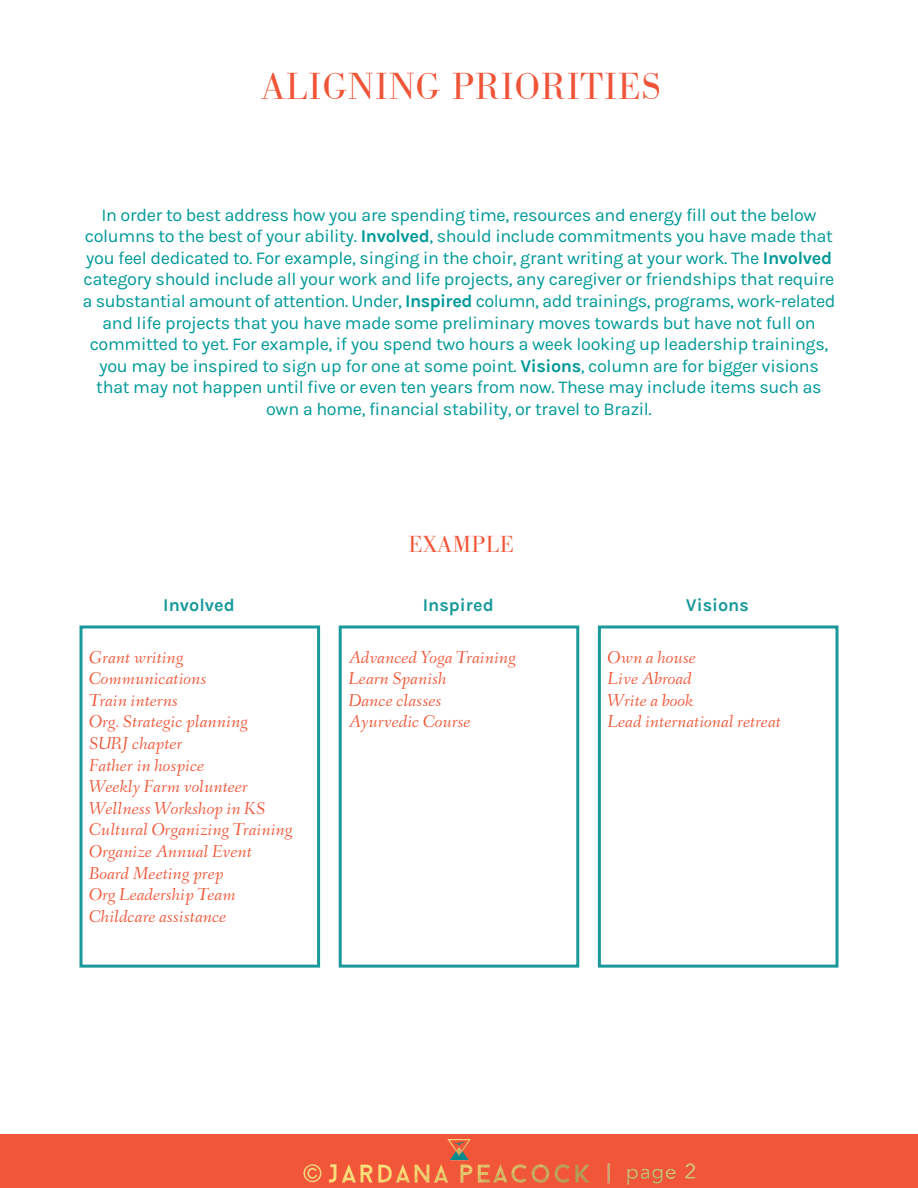
<style>
.page{position:relative;width:918px;height:1188px;background:#fff}
.page>*{position:absolute;margin:0;border:0;box-sizing:border-box;transform-origin:0 0}
.t1{font:300 39px "Becker Bodoni";letter-spacing:.02em;color:#f05437}
.t2{font:300 24px "Becker Bodoni";letter-spacing:.02em;color:#f05437}
.t3{font:18px/21.6px "Karla";letter-spacing:-.02em;color:#099;text-align:center}
.t4{font:italic 18px "Fanwood";color:#f05739}
.t5{font:700 18px "Karla";color:#19999a}
.s1{font-weight:700}
</style>
<div class="page">
<div style="left:0;top:1134px;width:918px;height:54px;background:#f15639"></div>
<img style="left:303px;top:1139px;width:393px;height:46px">
<div style="left:80px;top:626px;width:240px;height:342px;border:3px solid #19999a"></div>
<div style="left:339px;top:626px;width:240px;height:342px;border:3px solid #19999a"></div>
<div style="left:598px;top:626px;width:240px;height:342px;border:3px solid #19999a"></div>
<p class="t1" style="left:261px;top:63px;width:401px">ALIGNING PRIORITIES</p>
<p class="t3" style="left:83px;top:204px;width:754px">In order to best address how you are spending time, resources and energy fill out the below columns to the best of your ability. <span class="s1">Involved</span>, should include commitments you have made that you feel dedicated to. For example, singing in the choir, grant writing at your work. The <span class="s1">Involved </span>category should include all your work and life projects, any caregiver or friendships that require a substantial amount of attention. Under, <span class="s1">Inspired</span> column, add trainings, programs, work-related and life projects that you have made some preliminary moves towards but have not full on committed to yet. For example, if you spend two hours a week looking up leadership trainings, you may be inspired to sign up for one at some point. <span class="s1">Visions</span>, column are for bigger visions that may not happen until five or even ten years from now. These may include items such as own a home, financial stability, or travel to Brazil.</p>
<p class="t2" style="left:409px;top:530px;width:107px">EXAMPLE</p>
<p class="t5" style="left:163px;top:594px;width:73px">Involved</p>
<p class="t5" style="left:423px;top:594px;width:73px">Inspired</p>
<p class="t5" style="left:686px;top:594px;width:65px">Visions</p>
<p class="t4" style="left:89px;top:646px;width:96px">Grant writing</p>
<p class="t4" style="left:89px;top:668px;width:119px">Communications</p>
<p class="t4" style="left:89px;top:689px;width:90px">Train interns</p>
<p class="t4" style="left:89px;top:711px;width:160px">Org. Strategic planning</p>
<p class="t4" style="left:89px;top:732px;width:95px">SURJ chapter</p>
<p class="t4" style="left:89px;top:754px;width:117px">Father in hospice</p>
<p class="t4" style="left:89px;top:776px;width:160px">Weekly Farm volunteer</p>
<p class="t4" style="left:89px;top:797px;width:177px">Wellness Workshop in KS</p>
<p class="t4" style="left:89px;top:819px;width:205px">Cultural Organizing Training</p>
<p class="t4" style="left:89px;top:840px;width:164px">Organize Annual Event</p>
<p class="t4" style="left:89px;top:862px;width:136px">Board Meeting prep</p>
<p class="t4" style="left:89px;top:884px;width:148px">Org Leadership Team</p>
<p class="t4" style="left:89px;top:905px;width:139px">Childcare assistance</p>
<p class="t4" style="left:348px;top:646px;width:169px">Advanced Yoga Training</p>
<p class="t4" style="left:348px;top:668px;width:100px">Learn Spanish</p>
<p class="t4" style="left:348px;top:689px;width:95px">Dance classes</p>
<p class="t4" style="left:348px;top:711px;width:124px">Ayurvedic Course</p>
<p class="t4" style="left:608px;top:646px;width:90px">Own a house</p>
<p class="t4" style="left:608px;top:668px;width:86px">Live Abroad</p>
<p class="t4" style="left:608px;top:689px;width:87px">Write a book</p>
<p class="t4" style="left:608px;top:711px;width:175px">Lead international retreat</p>
</div>
